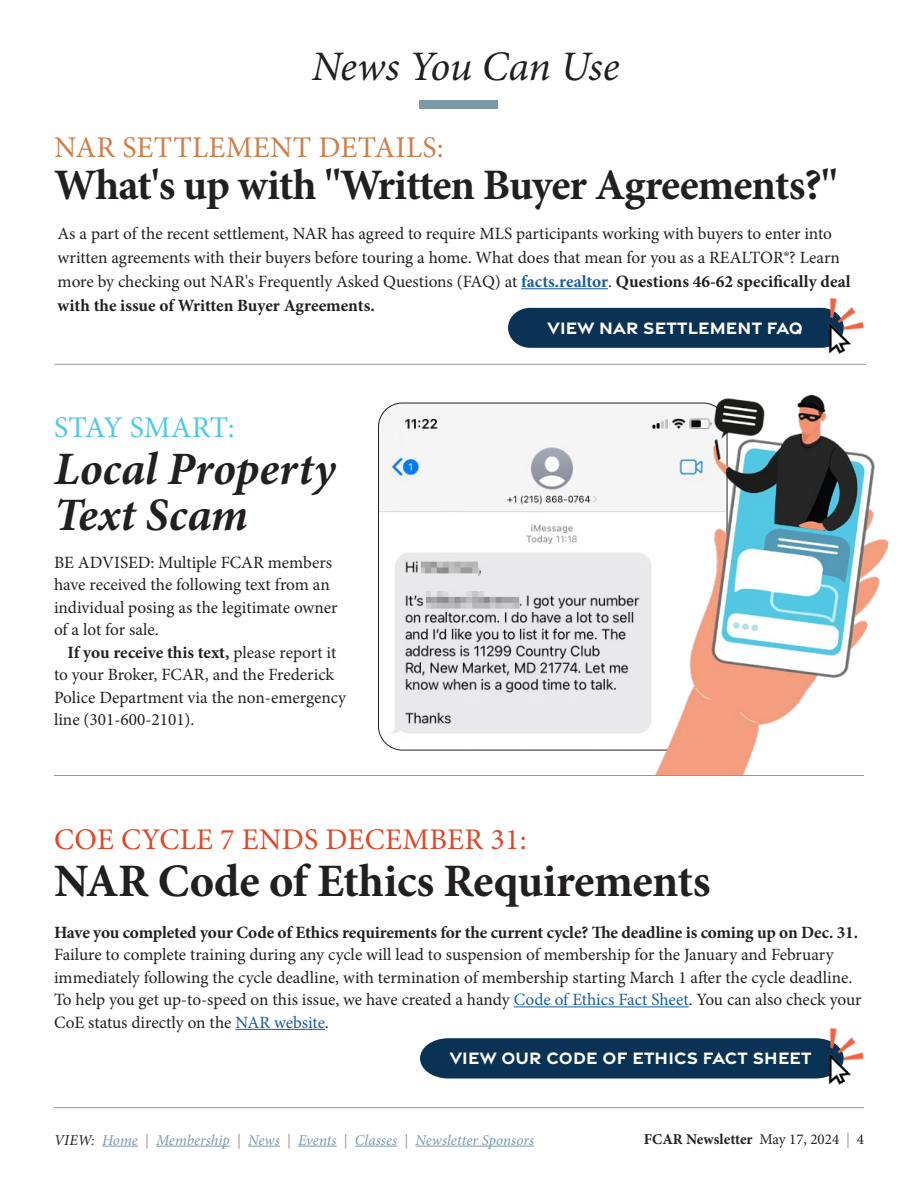
<style>
.page{position:relative;width:918px;height:1188px;background:#fff}
.page>*{position:absolute;margin:0;border:0;box-sizing:border-box;transform-origin:0 0}
.t1{font:700 46.5px "Minion Pro";letter-spacing:-.01em;color:#231f20}
.t2{font:italic 700 46.5px/46.5px "Minion Pro";color:#231f20}
.t3{font:700 43.5px "Minion Pro";letter-spacing:-.025em;color:#231f20}
.t4{font:italic 42px "Minion Pro";letter-spacing:-.01em;color:#231f20}
.t5{font:30px "Minion Pro";letter-spacing:.01em;color:#dd4828}
.t6{font:30px "Minion Pro";letter-spacing:.01em;color:#cd804c}
.t7{font:30px "Minion Pro";color:#52c8e4}
.t8{font:700 17.85px "Gravesend Sans";letter-spacing:.01em;color:#fff}
.t9{font:17.25px/22.5px "Minion Pro";letter-spacing:-.005em;color:#231f20}
.t10{font:700 17.25px "Minion Pro";letter-spacing:-.01em;color:#231f20}
.t11{font:italic 15px "Minion Pro";letter-spacing:.005em;color:#7b98a9}
.t12{font:700 15px "Minion Pro";color:#231f20}
.s1{font-weight:700;color:#175d9e}
.s2{font-weight:700}
.s3{color:#175d9e}
.s4{color:#231f20}
.s5{color:#939598}
.s6{font-weight:400}
.s7{font-weight:400;color:#7b98a9}
</style>
<div class="page">
<hr style="left:54px;top:1107px;width:810px;height:1px;background:#939598">
<hr style="left:102px;top:1146px;width:36px;height:1px;background:#7b98a9">
<hr style="left:156px;top:1146px;width:74px;height:1px;background:#7b98a9">
<hr style="left:248px;top:1146px;width:32px;height:1px;background:#7b98a9">
<hr style="left:298px;top:1146px;width:39px;height:1px;background:#7b98a9">
<hr style="left:355px;top:1146px;width:42px;height:1px;background:#7b98a9">
<hr style="left:415px;top:1146px;width:119px;height:1px;background:#7b98a9">
<img style="left:378px;top:403px;width:275px;height:346px">
<img style="left:653px;top:395px;width:234px;height:380px">
<hr style="left:54px;top:775px;width:810px;height:1px;background:#939598">
<div style="left:420px;top:101px;width:78px;height:8px;background:#7b98a9"></div>
<hr style="left:521px;top:288px;width:87px;height:1px;background:#175d9e">
<hr style="left:54px;top:364px;width:812px;height:1px;background:#939598">
<hr style="left:514px;top:1006px;width:175px;height:1px;background:#175d9e">
<hr style="left:235px;top:1029px;width:90px;height:1px;background:#175d9e">
<div style="left:420px;top:1038px;width:375px;height:41px;background:#0a3254"></div>
<div style="left:508px;top:307px;width:287px;height:41px;background:#0a3254"></div>
<img style="left:795px;top:1028px;width:69px;height:57px">
<img style="left:795px;top:298px;width:71px;height:67px">
<h3 class="t4" style="left:312px;top:38px;width:309px">News You Can Use</h3>
<h3 class="t6" style="left:54px;top:128px;width:391px">NAR SETTLEMENT DETAILS:</h3>
<h2 class="t3" style="left:54px;top:155px;width:785px">What's up with "Written Buyer Agreements?"</h2>
<p class="t9" style="left:58px;top:222px;width:794px;line-height:24px">As a part of the recent settlement, NAR has agreed to require MLS participants working with buyers to enter into written agreements with their buyers before touring a home. What does that mean for you as a REALTOR®? Learn more by checking out NAR's Frequently Asked Questions (FAQ) at <span class="s1">facts.realtor</span>. <span class="s2">Questions 46-62 specifically deal with the issue of Written Buyer Agreements.</span></p>
<h3 class="t7" style="left:54px;top:408px;width:182px">STAY SMART:</h3>
<h1 class="t2" style="left:54px;top:445px;width:283px">Local Property<br>Text Scam</h1>
<p class="t9" style="left:54px;top:551px;width:285px">BE ADVISED: Multiple FCAR members have received the following text from an individual posing as the legitimate owner of a lot for sale.</p>
<p class="t9" style="left:54px;top:641px;width:294px;text-indent:14px"><span class="s2">If you receive this text,</span> please report it to your Broker, FCAR, and the Frederick Police Department via the non-emergency line (301-600-2101).</p>
<p class="t8" style="left:548px;top:316px;width:257px">VIEW NAR SETTLEMENT FAQ</p>
<h3 class="t5" style="left:54px;top:820px;width:474px">COE CYCLE 7 ENDS DECEMBER 31:</h3>
<h1 class="t1" style="left:54px;top:848px;width:658px">NAR Code of Ethics Requirements</h1>
<p class="t10" style="left:54px;top:920px;width:806px">Have you completed your Code of Ethics requirements for the current cycle? The deadline is coming up on Dec. 31.</p>
<p class="t9" style="left:54px;top:943px;width:809px">Failure to complete training during any cycle will lead to suspension of membership for the January and February immediately following the cycle deadline, with termination of membership starting March 1 after the cycle deadline.<br>To help you get up-to-speed on this issue, we have created a handy <span class="s3">Code of Ethics Fact Sheet</span>. You can also check your CoE status directly on the <span class="s3">NAR website</span>.</p>
<p class="t8" style="left:450px;top:1047px;width:364px">VIEW OUR CODE OF ETHICS FACT SHEET</p>
<p class="t11" style="left:54px;top:1130px;width:482px"><span class="s4">VIEW:</span> Home <span class="s5">|</span> Membership <span class="s5">|</span> News <span class="s5">|</span> Events <span class="s5">|</span> Classes <span class="s5">|</span> Newsletter Sponsors</p>
<p class="t12" style="left:644px;top:1128px;width:222px">FCAR Newsletter <span class="s6">May 17, 2024</span> <span class="s7">|</span> <span class="s6">4</span></p>
</div>
